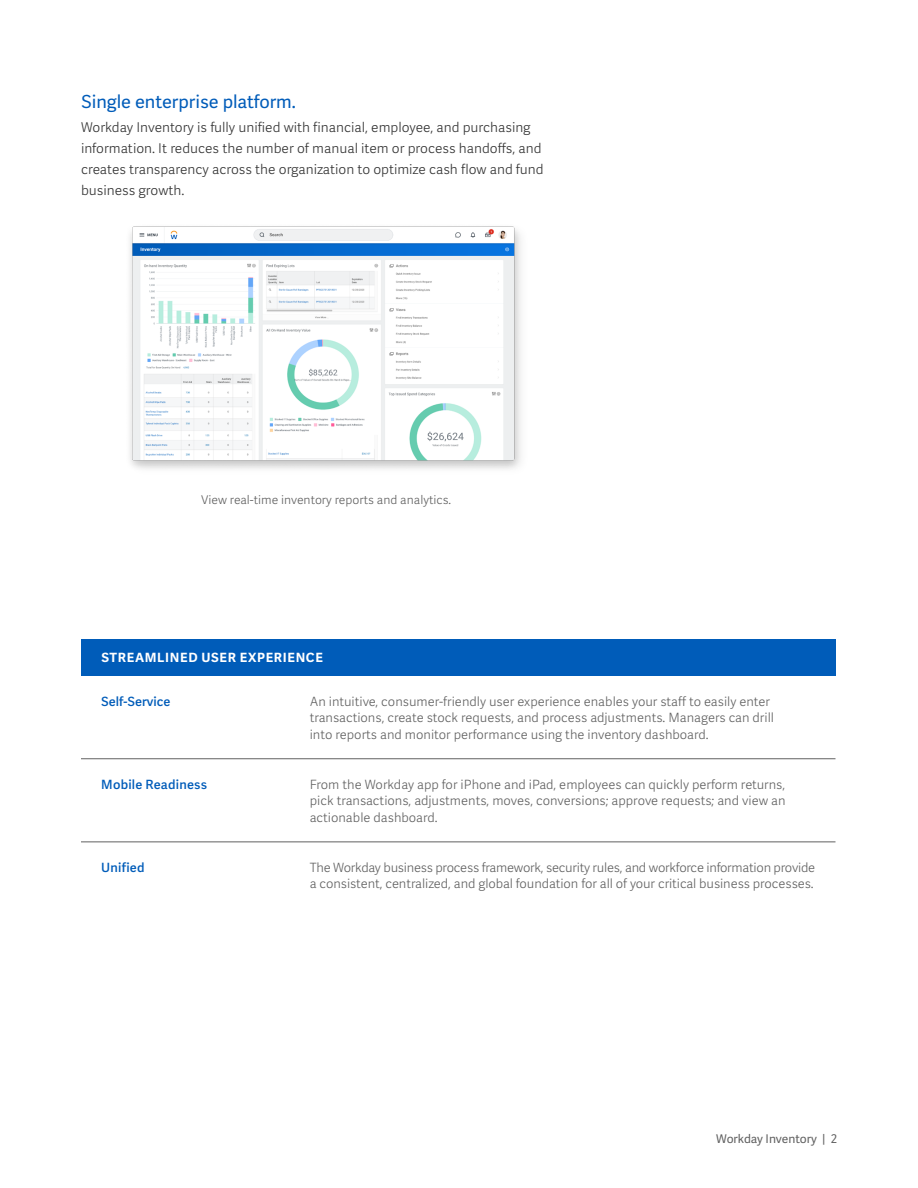
<style>
.page{position:relative;width:918px;height:1188px;background:#fff}
.page>*{position:absolute;margin:0;border:0;box-sizing:border-box;transform-origin:0 0}
.Heading_2{font:18px "Workday Adelle Sans";color:#005cb9}
.Body{font:300 13.5px/21px "Workday Adelle Sans";color:#333}
.Table__Body{font:300 12.75px/16.5px "Workday Adelle Sans";letter-spacing:-.005em;color:#616161}
.Table__Categories{font:700 12.75px "Workday Adelle Sans";letter-spacing:.05em;color:#fff}
.Table__Title{font:500 12.75px "Workday Adelle Sans";letter-spacing:.02em;color:#005cb9}
.Table__Title-2{font:500 12.75px "Workday Adelle Sans";color:#005cb9}
.t1{font:300 12px "Workday Adelle Sans";color:#616161}
.t2{font:12px "Workday Adelle Sans";color:#616161}
</style>
<div class="page">
<img style="left:130px;top:226px;width:391px;height:243px">
<div style="left:81px;top:639px;width:755px;height:37px;background:#005cb9"></div>
<hr style="left:81px;top:758px;width:195px;height:1px;background:#616161">
<hr style="left:276px;top:758px;width:560px;height:1px;background:#616161">
<hr style="left:81px;top:842px;width:195px;height:1px;background:#616161">
<hr style="left:276px;top:842px;width:560px;height:1px;background:#616161">
<h2 class="Heading_2" style="left:81px;top:91px;width:216px">Single enterprise platform.</h2>
<p class="Body" style="left:81px;top:117px;width:464px">Workday Inventory is fully unified with financial, employee, and purchasing information. It reduces the number of manual item or process handoffs, and creates transparency across the organization to optimize cash flow and fund business growth.</p>
<p class="t1" style="left:201px;top:493px;width:252px">View real-time inventory reports and analytics.</p>
<p class="Table__Categories" style="left:101px;top:650px;width:223px">STREAMLINED USER EXPERIENCE</p>
<p class="Table__Title-2" style="left:101px;top:694px;width:71px">Self-Service</p>
<p class="Table__Body" style="left:310px;top:693px;width:466px">An intuitive, consumer-friendly user experience enables your staff to easily enter transactions, create stock requests, and process adjustments. Managers can drill into reports and monitor performance using the inventory dashboard.</p>
<p class="Table__Title" style="left:101px;top:777px;width:107px">Mobile Readiness</p>
<p class="Table__Body" style="left:310px;top:776px;width:477px;text-align:justify">From the Workday app for iPhone and iPad, employees can quickly perform returns, pick transactions, adjustments, moves, conversions; approve requests; and view an actionable dashboard.</p>
<p class="Table__Title" style="left:101px;top:860px;width:45px">Unified</p>
<p class="Table__Body" style="left:310px;top:859px;width:507px">The Workday business process framework, security rules, and workforce information provide a consistent, centralized, and global foundation for all of your critical business processes.</p>
<p class="t2" style="left:716px;top:1132px;width:122px">Workday Inventory | 2</p>
</div>
